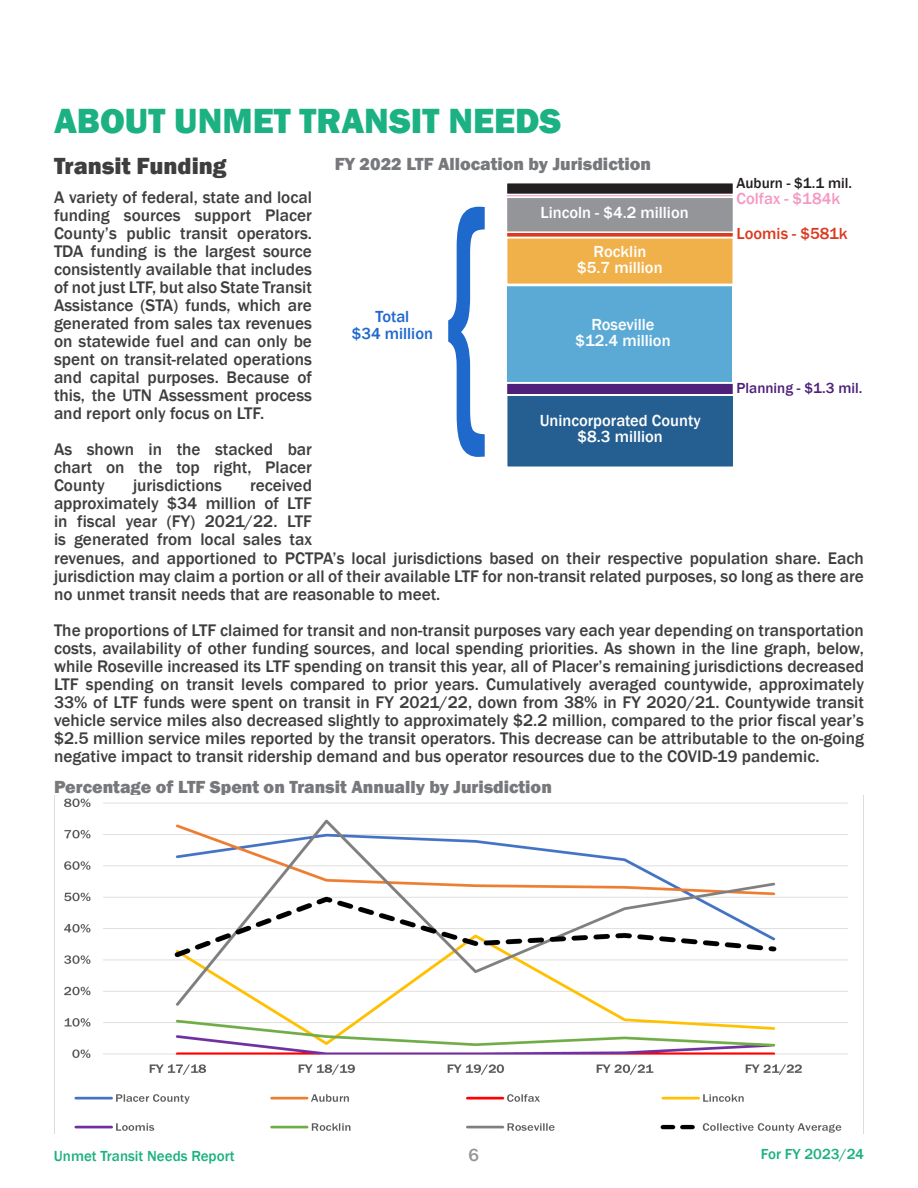
<style>
.page{position:relative;width:918px;height:1188px;background:#fff}
.page>*{position:absolute;margin:0;border:0;box-sizing:border-box;transform-origin:0 0}
.t1{font:500 300px "Franklin Gothic";color:#1f68cc;scale:.5 1}
.t2{font:800 36px "Franklin Gothic";color:#1cb182}
.t3{font:800 24px "Franklin Gothic";color:#3e3e3f}
.t4{font:800 18px "Franklin Gothic";color:#76787b}
.t5{font:500 18px "Franklin Gothic";color:#939598}
.t6{font:500 17.25px/18px "Franklin Gothic";color:#3e3e3f;text-align:justify}
.t7{font:500 16.5px "Franklin Gothic";color:#fff}
.t8{font:500 16.5px "Franklin Gothic";color:#1f68cc}
.t9{font:500 16.5px "Franklin Gothic";color:#f499c2}
.t10{font:500 16.5px "Franklin Gothic";color:#d93b21}
.t11{font:500 15px "Franklin Gothic";color:#1cb182}
.t12{font:500 15px "Franklin Gothic";color:#4e2079}
.t13{font:500 15px "Franklin Gothic";color:#231f20}
</style>
<div class="page">
<svg style="left:507px;top:233px;width:226px;height:4px"></svg>
<div style="left:506px;top:382px;width:228px;height:14px;background:#4e2079;border:2px solid #fff"></div>
<hr style="left:507px;top:195px;width:225px;height:1px;background:#f499c2">
<div style="left:506px;top:394px;width:228px;height:74px;background:#255f91;border:2px solid #fff"></div>
<div style="left:505px;top:285px;width:229px;height:98px;background:#5baad6;border:2px solid #fff"></div>
<div style="left:506px;top:237px;width:228px;height:48px;background:#f0b04a;border:2px solid #fff"></div>
<div style="left:506px;top:197px;width:228px;height:36px;background:#939598;border:2px solid #fff"></div>
<div style="left:506px;top:183px;width:227px;height:11px;background:#231f20"></div>
<div style="left:506px;top:182px;width:228px;height:13px;border:2px solid #fff"></div>
<img style="left:54px;top:796px;width:810px;height:338px">
<p class="t2" style="left:54px;top:98px;width:509px">ABOUT UNMET TRANSIT NEEDS</p>
<p class="t3" style="left:54px;top:151px;width:174px">Transit Funding</p>
<p class="t6" style="left:54px;top:189px;width:260px">A variety of federal, state and local funding sources support Placer County’s public transit operators.<br>TDA funding is the largest source consistently available that includes of not just LTF, but also State Transit Assistance (STA) funds, which are generated from sales tax revenues on statewide fuel and can only be spent on transit-related operations and capital purposes. Because of this, the UTN Assessment process and report only focus on LTF.</p>
<p class="t6" style="left:54px;top:441px;width:260px">As shown in the stacked bar chart on the top right, Placer County</p>
<p class="t6" style="left:54px;top:476px;width:260px;text-indent:196px">received approximately $34 million of LTF in fiscal year (FY) 2021/22. LTF is generated from local sales tax</p>
<p class="t6" style="left:133px;top:476px;width:90px">jurisdictions</p>
<p class="t4" style="left:335px;top:153px;width:318px">FY 2022 LTF Allocation by Jurisdiction</p>
<p class="t8" style="left:375px;top:307px;width:35px">Total</p>
<p class="t8" style="left:352px;top:323px;width:83px">$34 million</p>
<p class="t1" style="left:445px;top:121px;width:89px">{</p>
<p class="t7" style="left:541px;top:203px;width:150px">Lincoln - $4.2 million</p>
<p class="t7" style="left:594px;top:241px;width:54px">Rocklin</p>
<p class="t7" style="left:577px;top:258px;width:87px">$5.7 million</p>
<p class="t7" style="left:591px;top:314px;width:65px">Roseville</p>
<p class="t7" style="left:575px;top:331px;width:97px">$12.4 million</p>
<p class="t7" style="left:540px;top:410px;width:163px">Unincorporated County</p>
<p class="t7" style="left:578px;top:427px;width:87px">$8.3 million</p>
<p class="t13" style="left:737px;top:174px;width:117px">Auburn - $1.1 mil.</p>
<p class="t9" style="left:737px;top:189px;width:105px">Colfax - $184k</p>
<p class="t10" style="left:737px;top:224px;width:112px">Loomis - $581k</p>
<p class="t12" style="left:737px;top:379px;width:127px">Planning - $1.3 mil.</p>
<p class="t6" style="left:54px;top:549px;width:812px">revenues, and apportioned to PCTPA’s local jurisdictions based on their respective population share. Each jurisdiction may claim a portion or all of their available LTF for non-transit related purposes, so long as there are no unmet transit needs that are reasonable to meet.</p>
<p class="t6" style="left:54px;top:621px;width:812px">The proportions of LTF claimed for transit and non-transit purposes vary each year depending on transportation costs, availability of other funding sources, and local spending priorities. As shown in the line graph, below, while Roseville increased its LTF spending on transit this year, all of Placer’s remaining jurisdictions decreased LTF spending on transit levels compared to prior years. Cumulatively averaged countywide, approximately 33% of LTF funds were spent on transit in FY 2021/22, down from 38% in FY 2020/21. Countywide transit vehicle service miles also decreased slightly to approximately $2.2 million, compared to the prior fiscal year’s $2.5 million service miles reported by the transit operators. This decrease can be attributable to the on-going negative impact to transit ridership demand and bus operator resources due to the COVID-19 pandemic.</p>
<p class="t4" style="left:54px;top:776px;width:499px">Percentage of LTF Spent on Transit Annually by Jurisdiction</p>
<p class="t11" style="left:54px;top:1146px;width:182px">Unmet Transit Needs Report</p>
<p class="t11" style="left:761px;top:1144px;width:105px">For FY 2023/24</p>
<p class="t5" style="left:469px;top:1144px;width:12px">6</p>
</div>
